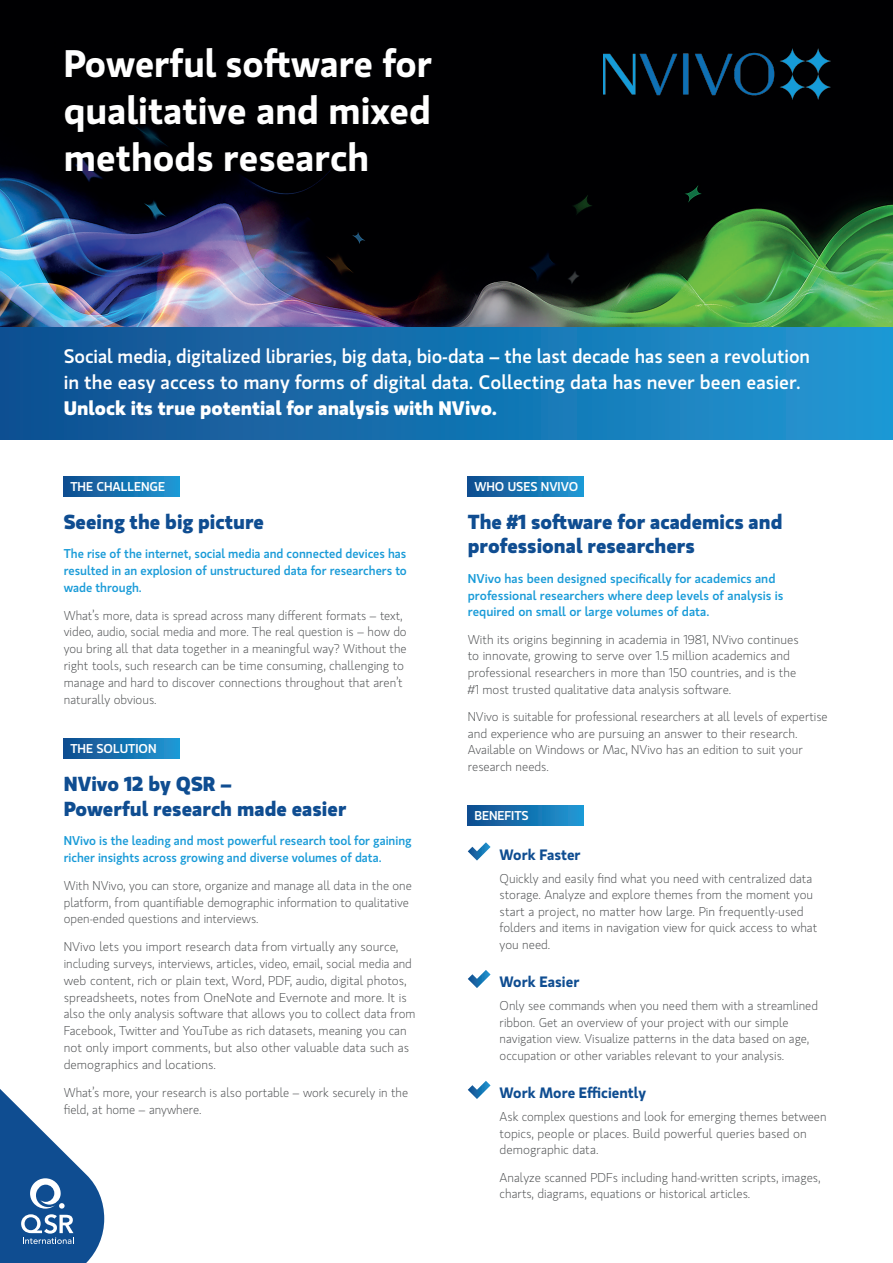
<style>
.page{position:relative;width:893px;height:1263px;background:#fff}
.page>*{position:absolute;margin:0;border:0;box-sizing:border-box;transform-origin:0 0}
.t1{font:600 38.25px/47.2px "Gloriola";color:#fff;text-align:justify}
.t2{font:700 20.25px/24.8px "Gloriola";color:#0f4d91}
.t3{font:500 19.5px/25.5px "Gloriola";color:#fff}
.t4{font:700 19.5px "Gloriola";color:#fff}
.t5{font:600 15px "Gloriola";color:#0f4d91}
.t6{font:300 12.75px/16.6px "Gloriola";color:#4f5153}
.t7{font:500 12.75px/17px "Gloriola";color:#199bd8}
.t8{font:500 12.75px "Gloriola";color:#fff}
</style>
<div class="page">
<img style="left:0;top:0;width:893px;height:328px">
<div style="left:0;top:328px;width:893px;height:112px;background:linear-gradient(to right,#104e8f,#1e97d3)"></div>
<img style="left:603px;top:49px;width:228px;height:51px">
<div style="left:64px;top:476px;width:116px;height:20px;background:linear-gradient(to right,#0f4d8e,#1e98d4)"></div>
<div style="left:64px;top:738px;width:116px;height:21px;background:linear-gradient(to right,#0f4d8e,#1e98d4)"></div>
<svg style="left:0;top:1089px;width:104px;height:174px"></svg>
<div style="left:468px;top:476px;width:116px;height:20px;background:linear-gradient(to right,#0f4d8e,#1e98d4)"></div>
<div style="left:468px;top:805px;width:116px;height:21px;background:linear-gradient(to right,#0f4d8e,#1e98d4)"></div>
<svg style="left:468px;top:842px;width:23px;height:18px"></svg>
<svg style="left:468px;top:970px;width:23px;height:18px"></svg>
<svg style="left:468px;top:1081px;width:23px;height:18px"></svg>
<h1 class="t1" style="left:64px;top:41px;width:370px">Powerful software for qualitative and mixed methods research</h1>
<h3 class="t3" style="left:64px;top:344px;width:748px">Social media, digitalized libraries, big data, bio-data – the last decade has seen a revolution in the easy access to many forms of digital data. Collecting data has never been easier.</h3>
<h3 class="t4" style="left:64px;top:396px;width:435px">Unlock its true potential for analysis with NVivo.</h3>
<p class="t8" style="left:70px;top:479px;width:96px">THE CHALLENGE</p>
<h2 class="t2" style="left:64px;top:509px;width:202px">Seeing the big picture</h2>
<p class="t7" style="left:64px;top:546px;width:345px;text-align:justify">The rise of the internet, social media and connected devices has resulted in an explosion of unstructured data for researchers to wade through.</p>
<p class="t6" style="left:64px;top:607px;width:344px">What’s more, data is spread across many different formats – text, video, audio, social media and more. The real question is – how do you bring all that data together in a meaningful way? Without the right tools, such research can be time consuming, challenging to manage and hard to discover connections throughout that aren’t naturally obvious.</p>
<p class="t8" style="left:70px;top:741px;width:88px">THE SOLUTION</p>
<h2 class="t2" style="left:64px;top:772px;width:284px">NVivo 12 by QSR –<br>Powerful research made easier</h2>
<p class="t7" style="left:64px;top:833px;width:349px">NVivo is the leading and most powerful research tool for gaining richer insights across growing and diverse volumes of data.</p>
<p class="t6" style="left:64px;top:877px;width:349px">With NVivo, you can store, organize and manage all data in the one platform, from quantifiable demographic information to qualitative open-ended questions and interviews.</p>
<p class="t6" style="left:64px;top:938px;width:353px">NVivo lets you import research data from virtually any source, including surveys, interviews, articles, video, email, social media and web content, rich or plain text, Word, PDF, audio, digital photos, spreadsheets, notes from OneNote and Evernote and more. It is also the only analysis software that allows you to collect data from Facebook, Twitter and YouTube as rich datasets, meaning you can not only import comments, but also other valuable data such as demographics and locations.</p>
<p class="t6" style="left:64px;top:1084px;width:346px">What’s more, your research is also portable – work securely in the field, at home – anywhere.</p>
<p class="t8" style="left:474px;top:479px;width:105px">WHO USES NVIVO</p>
<h2 class="t2" style="left:468px;top:509px;width:316px">The #1 software for academics and professional researchers</h2>
<p class="t7" style="left:468px;top:571px;width:317px">NVivo has been designed specifically for academics and professional researchers where deep levels of analysis is required on small or large volumes of data.</p>
<p class="t6" style="left:468px;top:631px;width:333px">With its origins beginning in academia in 1981, NVivo continues to innovate, growing to serve over 1.5 million academics and professional researchers in more than 150 countries, and is the #1 most trusted qualitative data analysis software.</p>
<p class="t6" style="left:468px;top:708px;width:361px">NVivo is suitable for professional researchers at all levels of expertise and experience who are pursuing an answer to their research.<br>Available on Windows or Mac, NVivo has an edition to suit your research needs.</p>
<p class="t8" style="left:474px;top:808px;width:56px">BENEFITS</p>
<p class="t5" style="left:500px;top:845px;width:82px">Work Faster</p>
<p class="t6" style="left:500px;top:870px;width:319px">Quickly and easily find what you need with centralized data storage. Analyze and explore themes from the moment you start a project, no matter how large. Pin frequently-used folders and items in navigation view for quick access to what you need.</p>
<p class="t5" style="left:500px;top:973px;width:81px">Work Easier</p>
<p class="t6" style="left:500px;top:998px;width:320px">Only see commands when you need them with a streamlined ribbon. Get an overview of your project with our simple navigation view. Visualize patterns in the data based on age, occupation or other variables relevant to your analysis.</p>
<p class="t5" style="left:500px;top:1084px;width:148px">Work More Efficiently</p>
<p class="t6" style="left:500px;top:1108px;width:328px">Ask complex questions and look for emerging themes between topics, people or places. Build powerful queries based on demographic data.</p>
<p class="t6" style="left:500px;top:1169px;width:322px">Analyze scanned PDFs including hand-written scripts, images, charts, diagrams, equations or historical articles.</p>
</div>
